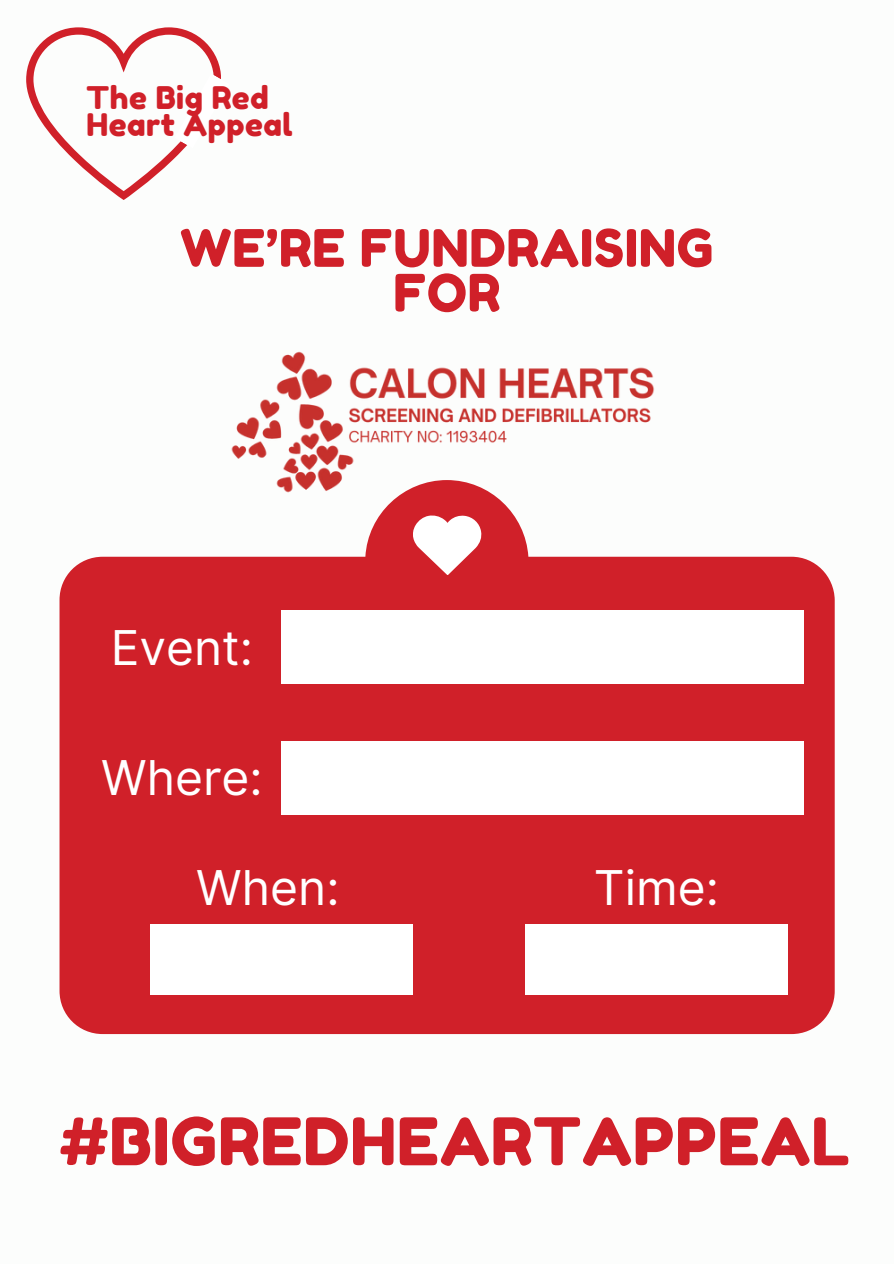
<style>
.page{position:relative;width:894px;height:1264px;background:#fff}
.page>*{position:absolute;margin:0;border:0;box-sizing:border-box;transform-origin:0 0}
.t1{font:65.4px "Fredoka One";letter-spacing:.015em;color:#d02029}
.t2{font:51.45px/44.7px "Fredoka One";letter-spacing:.015em;color:#d02029;text-align:center}
.t3{font:48px "Inter";color:#fff}
.t4{font:31.2px/27.2px "Fredoka One";letter-spacing:.015em;color:#d02029}
</style>
<div class="page">
<svg style="left:26px;top:27px;width:195px;height:172px"></svg>
<img style="left:231px;top:351px;width:424px;height:129px">
<svg style="left:59px;top:480px;width:774px;height:554px;fill:#d02029"></svg>
<svg style="left:413px;top:515px;width:68px;height:60px"></svg>
<div style="left:281px;top:610px;width:522px;height:73px;background:#fff"></div>
<div style="left:281px;top:741px;width:522px;height:73px;background:#fff"></div>
<div style="left:525px;top:924px;width:262px;height:70px;background:#fff"></div>
<div style="left:150px;top:924px;width:262px;height:70px;background:#fff"></div>
<p class="t4" style="left:86px;top:83px;width:207px">The Big Red<br>Heart Appeal</p>
<h2 class="t2" style="left:180px;top:225px;width:534px">WE’RE FUNDRAISING<br>FOR</h2>
<p class="t3" style="left:111px;top:618px;width:144px">Event:</p>
<p class="t3" style="left:101px;top:748px;width:163px">Where:</p>
<h3 class="t3" style="left:196px;top:858px;width:145px">When:</h3>
<p class="t3" style="left:593px;top:858px;width:127px">Time:</p>
<p class="t1" style="left:59px;top:1101px;width:791px">#BIGREDHEARTAPPEAL</p>
</div>
